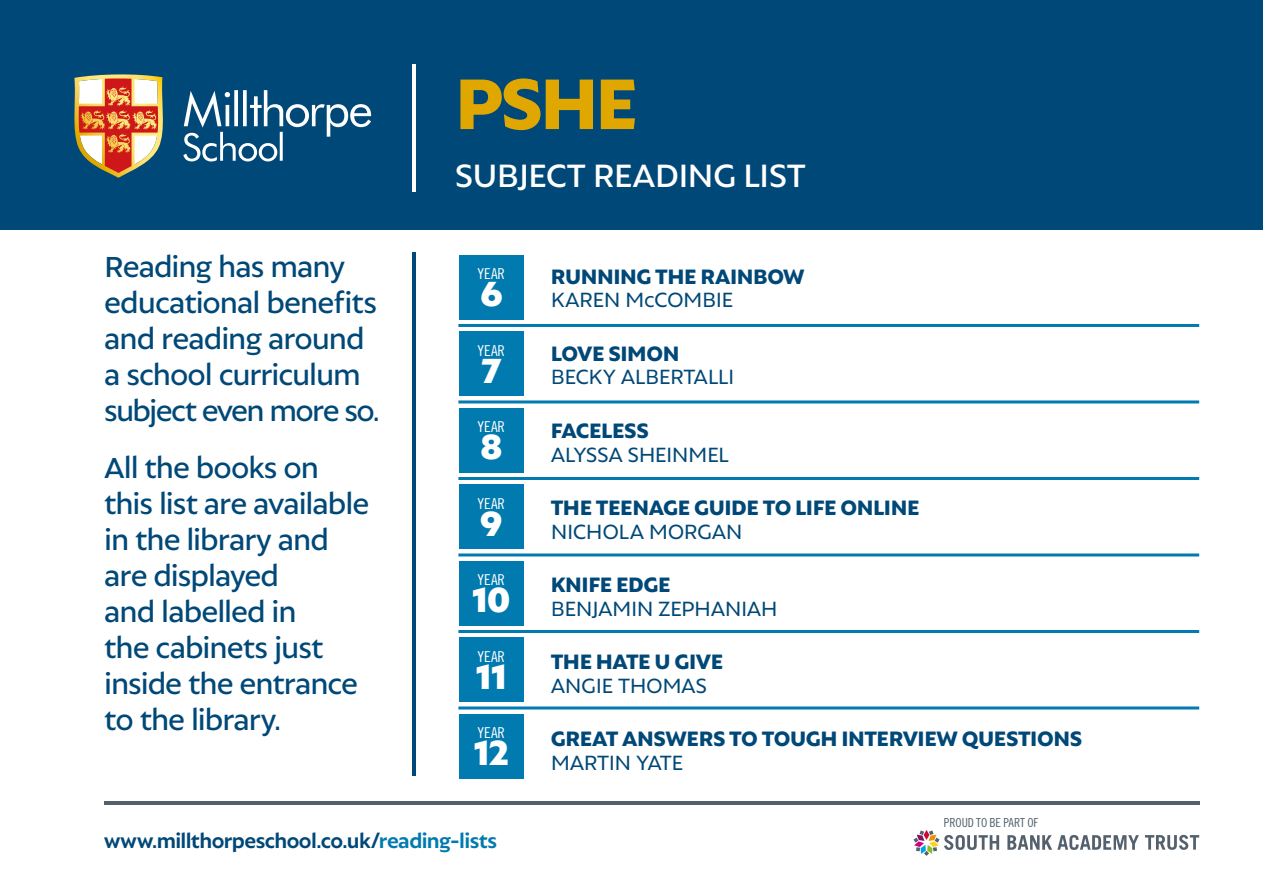
<style>
.page{position:relative;width:1263px;height:893px;background:#fff}
.page>*{position:absolute;margin:0;border:0;box-sizing:border-box;transform-origin:0 0}
.t1{font:800 77.25px "Autor";color:#e0a700}
.t2{font:900 37.5px "Autor";color:#fff}
.t3{font:500 35.1px "Autor";letter-spacing:-.025em;color:#fff}
.t4{font:500 31.5px/36px "Autor";letter-spacing:-.035em;color:#004877}
.t5{font:800 22.5px "Autor";letter-spacing:-.02em;color:#004877}
.t6{font:22.5px "Autor";letter-spacing:-.02em;color:#004877}
.t7{font:700 21.75px "Autor";letter-spacing:-.025em;color:#004877}
.t8{font:15px "Trade Gothic LT Std Cn 18";letter-spacing:-.005em;color:#fff}
.t9{font:12.45px "Trade Gothic LT Std Cn 18";letter-spacing:-.005em;color:#54616c}
.s1{color:#007aaf}
</style>
<div class="page">
<div style="left:0;top:0;width:1263px;height:230px;background:#004877"></div>
<hr style="left:458px;top:324px;width:741px;height:3px;background:#007aaf">
<hr style="left:458px;top:400px;width:741px;height:3px;background:#007aaf">
<hr style="left:458px;top:477px;width:741px;height:3px;background:#007aaf">
<hr style="left:458px;top:553px;width:741px;height:3px;background:#007aaf">
<hr style="left:458px;top:630px;width:741px;height:3px;background:#007aaf">
<hr style="left:458px;top:706px;width:741px;height:3px;background:#007aaf">
<svg style="left:74px;top:74px;width:89px;height:104px"></svg>
<svg style="left:183px;top:90px;width:188px;height:71px"></svg>
<div style="left:459px;top:255px;width:64px;height:64px;background:#007aaf"></div>
<div style="left:459px;top:714px;width:64px;height:64px;background:#007aaf"></div>
<div style="left:459px;top:637px;width:64px;height:65px;background:#007aaf"></div>
<div style="left:459px;top:561px;width:64px;height:64px;background:#007aaf"></div>
<div style="left:459px;top:484px;width:64px;height:65px;background:#007aaf"></div>
<div style="left:459px;top:408px;width:64px;height:64px;background:#007aaf"></div>
<div style="left:459px;top:332px;width:64px;height:64px;background:#007aaf"></div>
<hr style="left:413px;top:64px;width:3px;height:128px;background:#fff">
<hr style="left:413px;top:253px;width:3px;height:523px;background:#004877">
<hr style="left:104px;top:801px;width:1095px;height:4px;background:#54616c">
<svg style="left:913px;top:830px;width:86px;height:26px"></svg>
<svg style="left:1007px;top:835px;width:132px;height:15px"></svg>
<svg style="left:1145px;top:835px;width:54px;height:15px"></svg>
<p class="t4" style="left:104px;top:248px;width:277px">Reading has many educational benefits and reading around a school curriculum subject even more so.</p>
<p class="t4" style="left:104px;top:448px;width:267px">All the books on this list are available in the library and are displayed<br>and labelled in<br>the cabinets just inside the entrance to the library.</p>
<h1 class="t1" style="left:455px;top:57px;width:185px">PSHE</h1>
<p class="t3" style="left:455px;top:155px;width:352px">SUBJECT READING LIST</p>
<p class="t8" style="left:478px;top:265px;width:29px">YEAR</p>
<p class="t2" style="left:480px;top:271px;width:23px">6</p>
<p class="t8" style="left:478px;top:341px;width:29px">YEAR</p>
<p class="t2" style="left:481px;top:347px;width:22px">7</p>
<p class="t8" style="left:478px;top:418px;width:29px">YEAR</p>
<p class="t2" style="left:480px;top:423px;width:23px">8</p>
<p class="t8" style="left:478px;top:494px;width:29px">YEAR</p>
<p class="t2" style="left:480px;top:500px;width:23px">9</p>
<p class="t8" style="left:478px;top:571px;width:29px">YEAR</p>
<p class="t2" style="left:472px;top:576px;width:39px">10</p>
<p class="t8" style="left:478px;top:647px;width:29px">YEAR</p>
<p class="t2" style="left:476px;top:653px;width:32px">11</p>
<p class="t8" style="left:478px;top:724px;width:29px">YEAR</p>
<p class="t2" style="left:474px;top:729px;width:36px">12</p>
<p class="t5" style="left:551px;top:263px;width:255px">RUNNING THE RAINBOW</p>
<p class="t6" style="left:551px;top:286px;width:184px">KAREN McCOMBIE</p>
<p class="t5" style="left:551px;top:340px;width:130px">LOVE SIMON</p>
<p class="t6" style="left:551px;top:363px;width:185px">BECKY ALBERTALLI</p>
<p class="t5" style="left:551px;top:417px;width:100px">FACELESS</p>
<p class="t6" style="left:551px;top:440px;width:180px">ALYSSA SHEINMEL</p>
<p class="t5" style="left:551px;top:494px;width:370px">THE TEENAGE GUIDE TO LIFE ONLINE</p>
<p class="t6" style="left:551px;top:517px;width:193px">NICHOLA MORGAN</p>
<p class="t5" style="left:551px;top:571px;width:121px">KNIFE EDGE</p>
<p class="t6" style="left:551px;top:594px;width:228px">BENJAMIN ZEPHANIAH</p>
<p class="t5" style="left:551px;top:648px;width:174px">THE HATE U GIVE</p>
<p class="t6" style="left:551px;top:671px;width:158px">ANGIE THOMAS</p>
<p class="t5" style="left:551px;top:725px;width:533px">GREAT ANSWERS TO TOUGH INTERVIEW QUESTIONS</p>
<p class="t6" style="left:551px;top:748px;width:134px">MARTIN YATE</p>
<p class="t9" style="left:944px;top:815px;width:96px">PROUD TO BE PART OF</p>
<p class="t7" style="left:104px;top:827px;width:394px">www.millthorpeschool.co.uk/<span class="s1">reading-lists</span></p>
</div>
